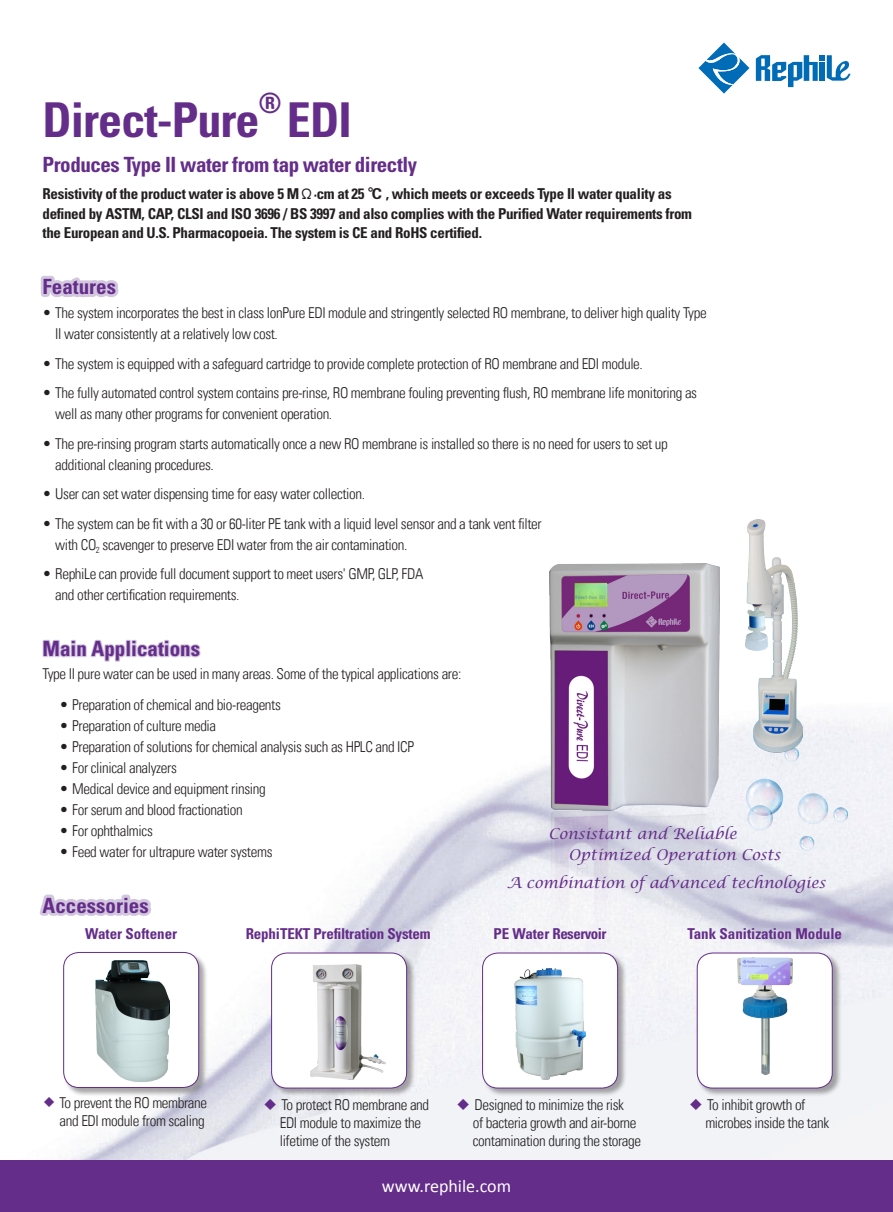
<style>
.page{position:relative;width:893px;height:1212px;background:#fff}
.page>*{position:absolute;margin:0;border:0;box-sizing:border-box;transform-origin:0 0}
.t1{font:700 condensed 48px "Univers";letter-spacing:-.02em;color:#642d89}
.t2{font:700 condensed 28.05px "Univers";color:#642d89}
.t3{font:700 condensed 21px "Univers";letter-spacing:-.01em;color:#642d89}
.t4{font:18px "Calibri";color:#fff}
.t5{font:300 condensed 15px/21px "Univers LT";letter-spacing:-.025em;color:#231f20}
.t6{font:700 condensed 15px/19.5px "Univers";letter-spacing:-.02em;color:#231f20}
.t7{font:italic 15px "Lucida Calligraphy";color:#642d89}
.t8{font:700 condensed 15px "Univers";letter-spacing:-.01em;color:#642d89}
.t9{font:700 condensed 15px "Univers";letter-spacing:-.035em;color:#642d89}
.s1{font-family:"FZDHTJW GB1 0";font-weight:400;font-stretch:normal}
.s2{font-family:"FZZDXJW GB1 0";font-weight:400;font-stretch:normal;font-size:13.5px;color:#642d89}
.s3{font-family:"FZZDXJW GB1 0";font-weight:400;font-stretch:normal;color:#642d89}
</style>
<div class="page">
<img style="left:0;top:638px;width:893px;height:523px">
<svg style="left:746px;top:779px;width:37px;height:51px"></svg>
<svg style="left:784px;top:753px;width:15px;height:9px"></svg>
<svg style="left:798px;top:793px;width:50px;height:31px"></svg>
<svg style="left:799px;top:836px;width:15px;height:14px"></svg>
<svg style="left:756px;top:55px;width:94px;height:32px"></svg>
<svg style="left:698px;top:43px;width:51px;height:51px"></svg>
<div style="left:0;top:1161px;width:893px;height:51px;background:#642d89"></div>
<svg style="left:42px;top:638px;width:160px;height:33px"></svg>
<svg style="left:40px;top:275px;width:79px;height:22px"></svg>
<svg style="left:35px;top:845px;width:119px;height:87px"></svg>
<div style="left:271px;top:952px;width:145px;height:146px;background:#231f20;opacity:.4"></div>
<div style="left:272px;top:953px;width:135px;height:135px;background:#fff;border-radius:15px"></div>
<img style="left:310px;top:964px;width:75px;height:115px">
<div style="left:271px;top:952px;width:136px;height:136px;border:1px solid #642d89;border-radius:15px"></div>
<div style="left:63px;top:952px;width:145px;height:145px;background:#231f20;opacity:.4"></div>
<div style="left:64px;top:952px;width:135px;height:135px;background:#fff;border-radius:15px"></div>
<img style="left:95px;top:960px;width:74px;height:122px">
<div style="left:63px;top:952px;width:136px;height:136px;border:1px solid #642d89;border-radius:15px"></div>
<div style="left:697px;top:952px;width:145px;height:146px;background:#231f20;opacity:.4"></div>
<div style="left:697px;top:953px;width:135px;height:135px;background:#fff;border-radius:15px"></div>
<img style="left:737px;top:957px;width:55px;height:118px">
<div style="left:697px;top:952px;width:136px;height:136px;border:1px solid #642d89;border-radius:15px"></div>
<div style="left:482px;top:952px;width:145px;height:146px;background:#231f20;opacity:.4"></div>
<div style="left:483px;top:953px;width:135px;height:135px;background:#fff;border-radius:15px"></div>
<img style="left:515px;top:968px;width:68px;height:111px">
<div style="left:482px;top:952px;width:136px;height:136px;border:1px solid #642d89;border-radius:15px"></div>
<img style="left:746px;top:519px;width:57px;height:234px">
<img style="left:549px;top:563px;width:171px;height:495px">
<p class="t1" style="left:43px;top:90px;width:219px">Direct-Pure</p>
<p class="t2" style="left:259px;top:86px;width:25px">®</p>
<p class="t1" style="left:287px;top:90px;width:66px">EDI</p>
<p class="t3" style="left:43px;top:151px;width:376px">Produces Type II water from tap water directly</p>
<p class="t6" style="left:43px;top:184px;width:651px">Resistivity of the product water is above 5 M<span class="s1">Ω</span>·cm at 25 <span class="s1">℃</span> , which meets or exceeds Type II water quality as defined by ASTM, CAP, CLSI and ISO 3696 / BS 3997 and also complies with the Purified Water requirements from the European and U.S. Pharmacopoeia. The system is CE and RoHS certified.</p>
<p class="t3" style="left:43px;top:274px;width:75px">Features</p>
<p class="t5" style="left:55px;top:302px;width:653px;text-indent:-13px">• The system incorporates the best in class IonPure EDI module and stringently selected RO membrane, to deliver high quality Type<br>II water consistently at a relatively low cost.</p>
<p class="t5" style="left:43px;top:353px;width:602px">• The system is equipped with a safeguard cartridge to provide complete protection of RO membrane and EDI module.</p>
<p class="t5" style="left:55px;top:383px;width:643px;text-indent:-13px">• The fully automated control system contains pre-rinse, RO membrane fouling preventing flush, RO membrane life monitoring as well as many other programs for convenient operation.</p>
<p class="t5" style="left:55px;top:433px;width:614px;text-indent:-13px">• The pre-rinsing program starts automatically once a new RO membrane is installed so there is no need for users to set up additional cleaning procedures.</p>
<p class="t5" style="left:43px;top:484px;width:324px">• User can set water dispensing time for easy water collection.</p>
<p class="t5" style="left:55px;top:513px;width:488px;text-indent:-13px">• The system can be fit with a 30 or 60-liter PE tank with a liquid level sensor and a tank vent filter with CO<sub>2</sub> scavenger to preserve EDI water from the air contamination.</p>
<p class="t5" style="left:55px;top:564px;width:370px;text-indent:-13px">• RephiLe can provide full document support to meet users' GMP, GLP, FDA and other certification requirements.</p>
<p class="t3" style="left:43px;top:636px;width:159px">Main Applications</p>
<p class="t5" style="left:43px;top:663px;width:420px">Type II pure water can be used in many areas. Some of the typical applications are:</p>
<p class="t5" style="left:60px;top:694px;width:223px">• Preparation of chemical and bio-reagents</p>
<p class="t5" style="left:60px;top:715px;width:158px">• Preparation of culture media</p>
<p class="t5" style="left:60px;top:736px;width:356px">• Preparation of solutions for chemical analysis such as HPLC and ICP</p>
<p class="t5" style="left:60px;top:757px;width:119px">• For clinical analyzers</p>
<p class="t5" style="left:60px;top:778px;width:208px">• Medical device and equipment rinsing</p>
<p class="t5" style="left:60px;top:799px;width:185px">• For serum and blood fractionation</p>
<p class="t5" style="left:60px;top:820px;width:95px">• For ophthalmics</p>
<p class="t5" style="left:60px;top:841px;width:214px">• Feed water for ultrapure water systems</p>
<p class="t3" style="left:43px;top:892px;width:108px">Accessories</p>
<p class="t8" style="left:85px;top:924px;width:94px">Water Softener</p>
<p class="t8" style="left:246px;top:924px;width:186px">RephiTEKT Prefiltration System</p>
<p class="t7" style="left:548px;top:824px;width:190px">Consistant and Reliable</p>
<p class="t7" style="left:568px;top:845px;width:213px">Optimized Operation Costs</p>
<p class="t7" style="left:507px;top:874px;width:320px">A combination of advanced technologies</p>
<p class="t9" style="left:494px;top:924px;width:114px">PE Water Reservoir</p>
<p class="t8" style="left:687px;top:924px;width:156px">Tank Sanitization Module</p>
<p class="t5" style="left:43px;top:1093px;width:166px;line-height:18px;text-align:right"><span class="s2">◆</span> To prevent the RO membrane and EDI module from scaling</p>
<p class="t5" style="left:280px;top:1096px;width:151px;line-height:18px;text-indent:-17px"><span class="s3">◆</span> To protect RO membrane and<br>EDI module to maximize the lifetime of the system</p>
<p class="t5" style="left:473px;top:1096px;width:170px;line-height:18px;text-indent:-17px"><span class="s3">◆</span> Designed to minimize the risk<br>of bacteria growth and air-borne contamination during the storage</p>
<p class="t4" style="left:382px;top:1175px;width:131px">www.rephile.com</p>
<p class="t5" style="left:705px;top:1096px;width:125px;line-height:18.3px;text-indent:-17px"><span class="s3">◆</span> To inhibit growth of microbes inside the tank</p>
</div>
